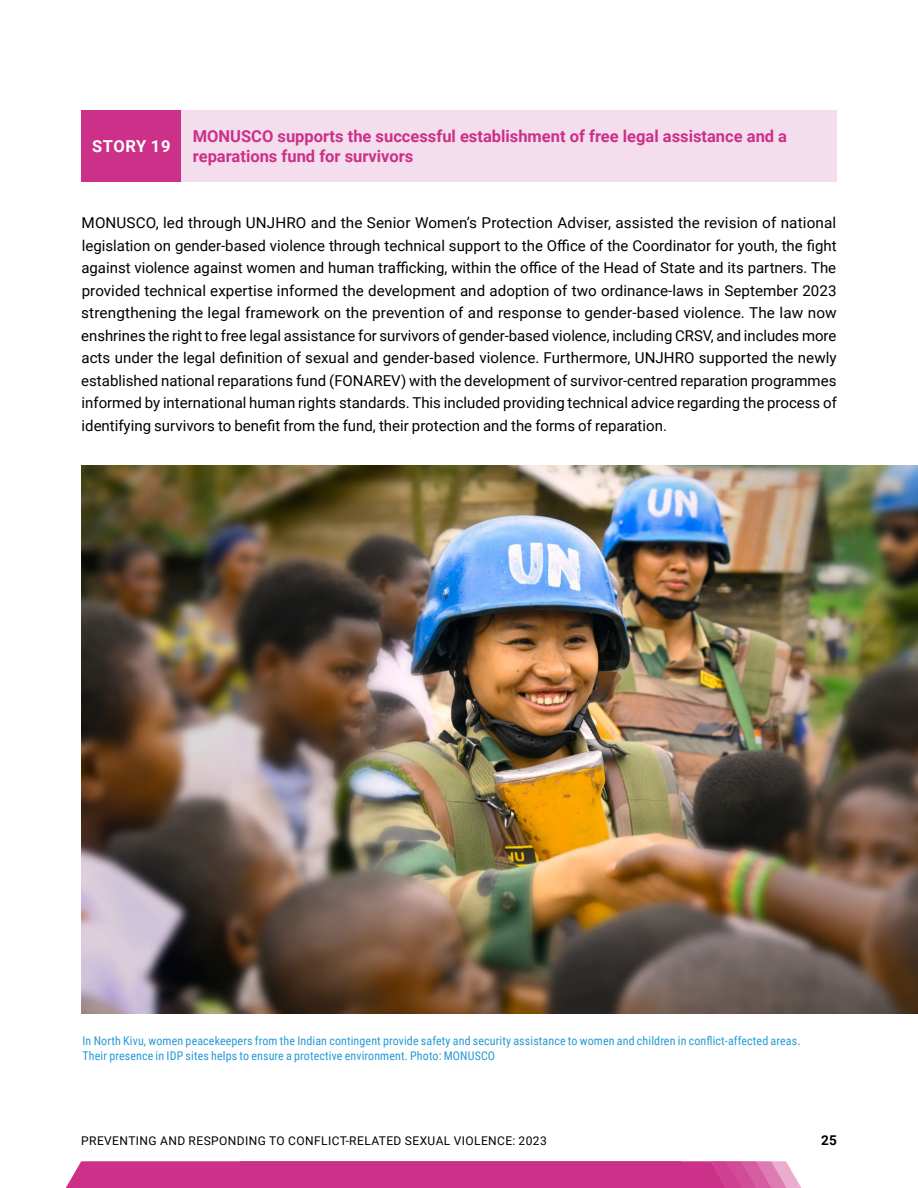
<style>
.page{position:relative;width:918px;height:1188px;background:#fff}
.page>*{position:absolute;margin:0;border:0;box-sizing:border-box;transform-origin:0 0}
.t1{font:700 16.5px/19.5px "Roboto";color:#cc3088}
.t2{font:700 16.5px "Roboto";letter-spacing:.035em;color:#fff}
.t3{font:15px/22.5px "Roboto";color:#000;text-align:justify}
.t4{font:700 13.5px "Roboto";color:#000}
.t5{font:12px/15px "Roboto Condensed";letter-spacing:.01em;color:#2699d6}
.t6{font:12px "Roboto";letter-spacing:.035em;color:#000}
</style>
<div class="page">
<svg style="left:65px;top:1161px;width:737px;height:27px;background:#ce3b8e"></svg>
<div style="left:81px;top:110px;width:101px;height:72px;background:#cc3088"></div>
<div style="left:182px;top:110px;width:655px;height:72px;background:#f4ddec"></div>
<img style="left:81px;top:466px;width:837px;height:547px">
<p class="t2" style="left:92px;top:135px;width:80px">STORY 19</p>
<p class="t1" style="left:193px;top:126px;width:596px">MONUSCO supports the successful establishment of free legal assistance and a reparations fund for survivors</p>
<p class="t3" style="left:81px;top:211px;width:757px">MONUSCO, led through UNJHRO and the Senior Women’s Protection Adviser, assisted the revision of national legislation on gender-based violence through technical support to the Office of the Coordinator for youth, the fight against violence against women and human trafficking, within the office of the Head of State and its partners. The provided technical expertise informed the development and adoption of two ordinance-laws in September 2023 strengthening the legal framework on the prevention of and response to gender-based violence. The law now enshrines the right to free legal assistance for survivors of gender-based violence, including CRSV, and includes more acts under the legal definition of sexual and gender-based violence. Furthermore, UNJHRO supported the newly established national reparations fund (FONAREV) with the development of survivor-centred reparation programmes informed by international human rights standards. This included providing technical advice regarding the process of identifying survivors to benefit from the fund, their protection and the forms of reparation.</p>
<p class="t5" style="left:82px;top:1033px;width:719px">In North Kivu, women peacekeepers from the Indian contingent provide safety and security assistance to women and children in conflict-affected areas.<br>Their presence in IDP sites helps to ensure a protective environment. Photo: MONUSCO</p>
<p class="t6" style="left:81px;top:1132px;width:467px">PREVENTING AND RESPONDING TO CONFLICT-RELATED SEXUAL VIOLENCE: 2023</p>
<p class="t4" style="left:821px;top:1130px;width:17px">25</p>
</div>
